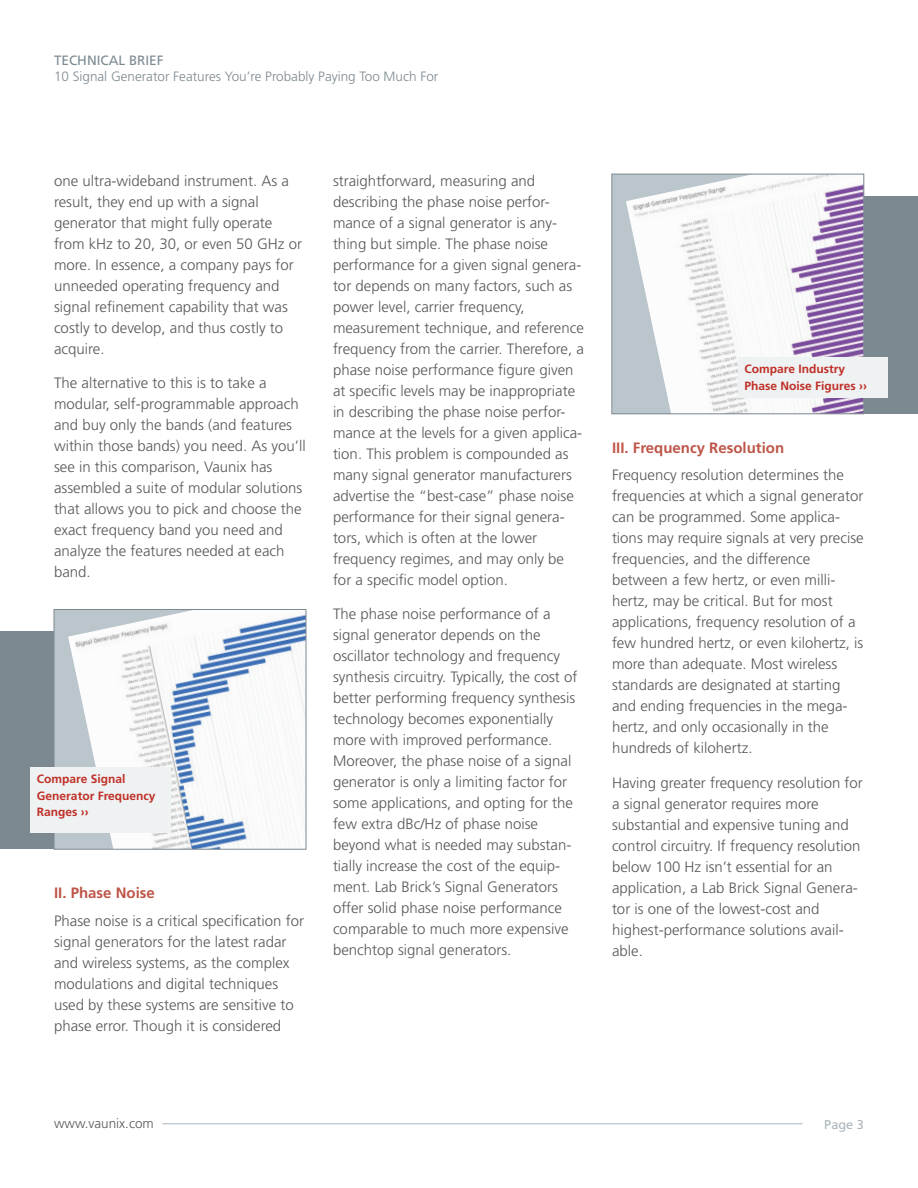
<style>
.page{position:relative;width:918px;height:1188px;background:#fff}
.page>*{position:absolute;margin:0;border:0;box-sizing:border-box;transform-origin:0 0}
.t1{font:300 15px/21px "Frutiger";color:#57585a}
.t2{font:700 15px "Frutiger";color:#be5548}
.t3{font:300 13.5px "Frutiger";color:#7c8991}
.t4{font:13.5px "Frutiger";color:#7c8991}
.t5{font:300 13.5px "Frutiger";color:#57585a}
.t6{font:12.75px "Frutiger";color:#aab5bc}
.t7{font:700 12px/16.5px "Frutiger";color:#bf2f26}
</style>
<div class="page">
<hr style="left:163px;top:1124px;width:639px;height:1px;background:#aab5bc">
<div style="left:0;top:631px;width:54px;height:218px;background:#7c8991"></div>
<div style="left:54px;top:609px;width:252px;height:240px;background:#bbc5cc"></div>
<img style="left:68px;top:611px;width:236px;height:236px">
<div style="left:54px;top:609px;width:252px;height:240px;border:1px solid #7c8991"></div>
<div style="left:30px;top:767px;width:141px;height:66px;background:#eff2f3"></div>
<div style="left:864px;top:196px;width:54px;height:218px;background:#7c8991"></div>
<div style="left:612px;top:174px;width:252px;height:240px;background:#bbc5cc"></div>
<img style="left:626px;top:176px;width:236px;height:236px">
<div style="left:612px;top:174px;width:252px;height:240px;border:1px solid #7c8991"></div>
<div style="left:738px;top:357px;width:150px;height:41px;background:#eff2f3"></div>
<p class="t4" style="left:54px;top:52px;width:111px">TECHNICAL BRIEF</p>
<p class="t3" style="left:54px;top:68px;width:386px">10 Signal Generator Features You’re Probably Paying Too Much For</p>
<p class="t1" style="left:54px;top:170px;width:250px">one ultra-wideband instrument. As a result, they end up with a signal generator that might fully operate from kHz to 20, 30, or even 50 GHz or more. In essence, a company pays for unneeded operating frequency and signal refinement capability that was costly to develop, and thus costly to acquire.</p>
<p class="t1" style="left:54px;top:372px;width:253px">The alternative to this is to take a modular, self-programmable approach and buy only the bands (and features within those bands) you need. As you’ll see in this comparison, Vaunix has assembled a suite of modular solutions that allows you to pick and choose the exact frequency band you need and analyze the features needed at each band.</p>
<p class="t7" style="left:37px;top:771px;width:120px">Compare Signal<br>Generator Frequency<br>Ranges ››</p>
<p class="t2" style="left:54px;top:884px;width:102px">II. Phase Noise</p>
<p class="t1" style="left:54px;top:910px;width:252px">Phase noise is a critical specification for signal generators for the latest radar and wireless systems, as the complex modulations and digital techniques used by these systems are sensitive to phase error. Though it is considered</p>
<p class="t1" style="left:333px;top:170px;width:252px">straightforward, measuring and describing the phase noise perfor&shy;mance of a signal generator is any&shy;thing but simple. The phase noise performance for a given signal genera&shy;tor depends on many factors, such as power level, carrier frequency, measurement technique, and reference frequency from the carrier. Therefore, a phase noise performance figure given at specific levels may be inappropriate in describing the phase noise perfor&shy;mance at the levels for a given applica&shy;tion. This problem is compounded as many signal generator manufacturers advertise the “best-case” phase noise performance for their signal genera&shy;tors, which is often at the lower frequency regimes, and may only be for a specific model option.</p>
<p class="t1" style="left:333px;top:603px;width:246px">The phase noise performance of a signal generator depends on the oscillator technology and frequency synthesis circuitry. Typically, the cost of better performing frequency synthesis technology becomes exponentially more with improved performance.<br>Moreover, the phase noise of a signal generator is only a limiting factor for some applications, and opting for the few extra dBc/Hz of phase noise beyond what is needed may substan&shy;tially increase the cost of the equip&shy;ment. Lab Brick’s Signal Generators offer solid phase noise performance comparable to much more expensive benchtop signal generators.</p>
<p class="t7" style="left:745px;top:361px;width:124px">Compare Industry<br>Phase Noise Figures ››</p>
<p class="t2" style="left:612px;top:439px;width:174px">III. Frequency Resolution</p>
<p class="t1" style="left:612px;top:465px;width:253px">Frequency resolution determines the frequencies at which a signal generator can be programmed. Some applica&shy;tions may require signals at very precise frequencies, and the difference between a few hertz, or even milli&shy;hertz, may be critical. But for most applications, frequency resolution of a few hundred hertz, or even kilohertz, is more than adequate. Most wireless standards are designated at starting and ending frequencies in the mega&shy;hertz, and only occasionally in the hundreds of kilohertz.</p>
<p class="t1" style="left:612px;top:772px;width:252px">Having greater frequency resolution for a signal generator requires more substantial and expensive tuning and control circuitry. If frequency resolution below 100 Hz isn’t essential for an application, a Lab Brick Signal Genera&shy;tor is one of the lowest-cost and highest-performance solutions avail&shy;able.</p>
<p class="t5" style="left:54px;top:1116px;width:101px">www.vaunix.com</p>
<p class="t6" style="left:824px;top:1117px;width:41px">Page 3</p>
</div>
